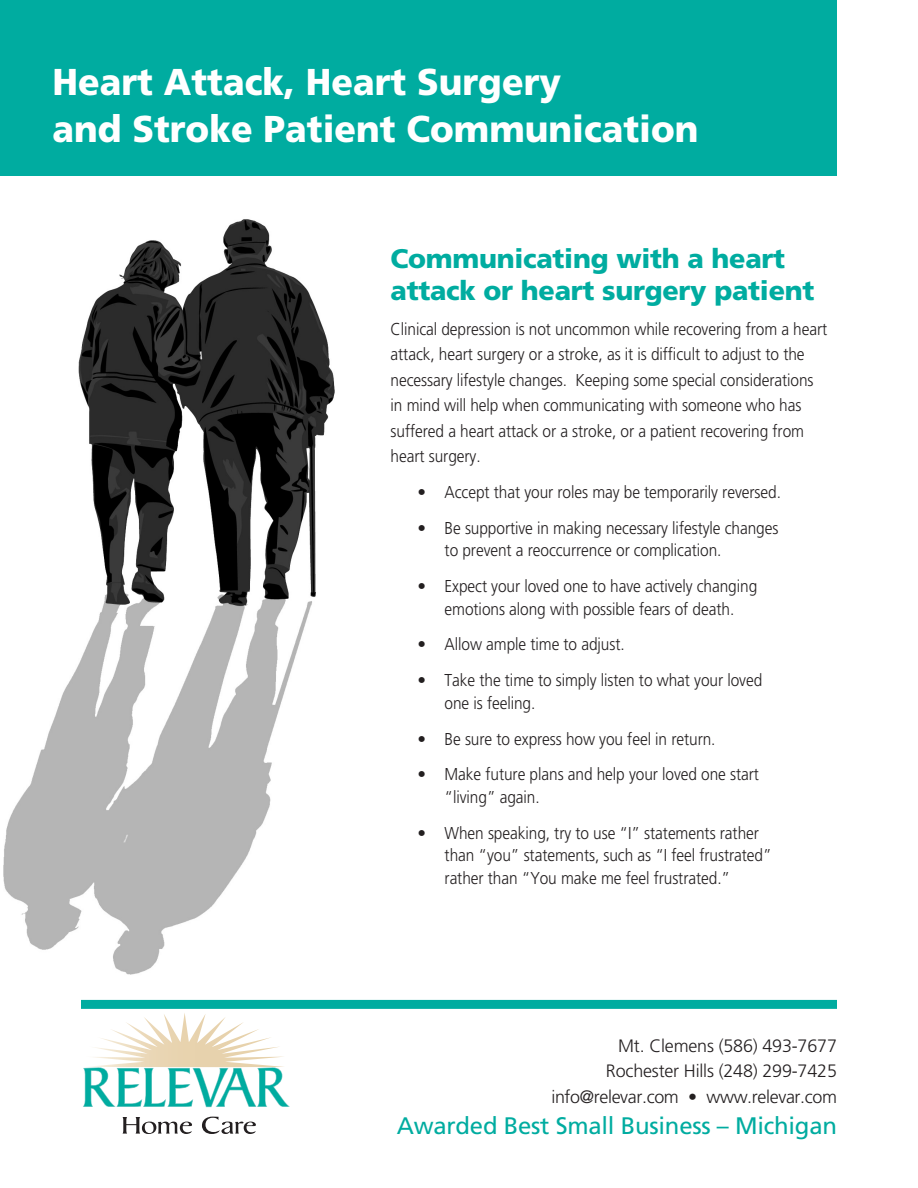
<style>
.page{position:relative;width:918px;height:1188px;background:#fff}
.page>*{position:absolute;margin:0;border:0;box-sizing:border-box;transform-origin:0 0}
.t1{font:900 37.35px/46.3px "Frutiger";color:#fff;scale:.95 1}
.Subtitle{font:900 26.85px/32.2px "Frutiger";letter-spacing:-.01em;color:#00aca0}
.t2{font:23.85px "Frutiger";letter-spacing:-.01em;color:#00aca0}
.t3{font:300 18px/25.3px "Frutiger";letter-spacing:-.01em;color:#231f20;text-align:right}
.Body_Text{font:300 17.25px/22.4px "Frutiger";letter-spacing:-.005em;color:#231f20}
.Body_Text-2{font:300 17.25px/25.3px "Frutiger";letter-spacing:-.005em;color:#231f20;scale:.9 1}
</style>
<div class="page">
<svg style="left:83px;top:1013px;width:207px;height:95px"></svg>
<svg style="left:123px;top:1117px;width:69px;height:17px"></svg>
<svg style="left:202px;top:1117px;width:54px;height:17px"></svg>
<div style="left:81px;top:1000px;width:756px;height:9px;background:#00aca0"></div>
<div style="left:0;top:0;width:837px;height:176px;background:#00aca0"></div>
<img style="left:3px;top:219px;width:332px;height:756px">
<p class="t1" style="left:52px;top:58px;width:682px">Heart Attack, Heart Surgery<br>and Stroke Patient Communication</p>
<p class="Subtitle" style="left:391px;top:242px;width:425px">Communicating with a heart attack or heart surgery patient</p>
<p class="Body_Text-2" style="left:391px;top:316px;width:487px">Clinical depression is not uncommon while recovering from a heart attack, heart surgery or a stroke, as it is difficult to adjust to the necessary lifestyle changes. Keeping some special considerations in mind will help when communicating with someone who has suffered a heart attack or a stroke, or a patient recovering from heart surgery.</p>
<p class="Body_Text" style="left:418px;top:481px;width:365px">• Accept that your roles may be temporarily reversed.</p>
<p class="Body_Text" style="left:445px;top:517px;width:335px;text-indent:-27px">• Be supportive in making necessary lifestyle changes to prevent a reoccurrence or complication.</p>
<p class="Body_Text" style="left:418px;top:575px;width:341px;text-align:center">• Expect your loved one to have actively changing emotions along with possible fears of death.</p>
<p class="Body_Text" style="left:418px;top:633px;width:209px">• Allow ample time to adjust.</p>
<p class="Body_Text" style="left:445px;top:669px;width:319px;text-indent:-27px">• Take the time to simply listen to what your loved one is feeling.</p>
<p class="Body_Text" style="left:418px;top:727px;width:300px">• Be sure to express how you feel in return.</p>
<p class="Body_Text" style="left:445px;top:763px;width:316px;text-indent:-27px">• Make future plans and help your loved one start “living” again.</p>
<p class="Body_Text" style="left:445px;top:822px;width:329px;text-indent:-27px">• When speaking, try to use “I” statements rather than “you” statements, such as “I feel frustrated” rather than “You make me feel frustrated.”</p>
<p class="t3" style="left:618px;top:1033px;width:220px">Mt. Clemens (586) 493-7677</p>
<p class="t3" style="left:551px;top:1058px;width:287px">Rochester Hills (248) 299-7425 info@relevar.com • www.relevar.com</p>
<p class="t2" style="left:397px;top:1112px;width:442px">Awarded Best Small Business – Michigan</p>
</div>
